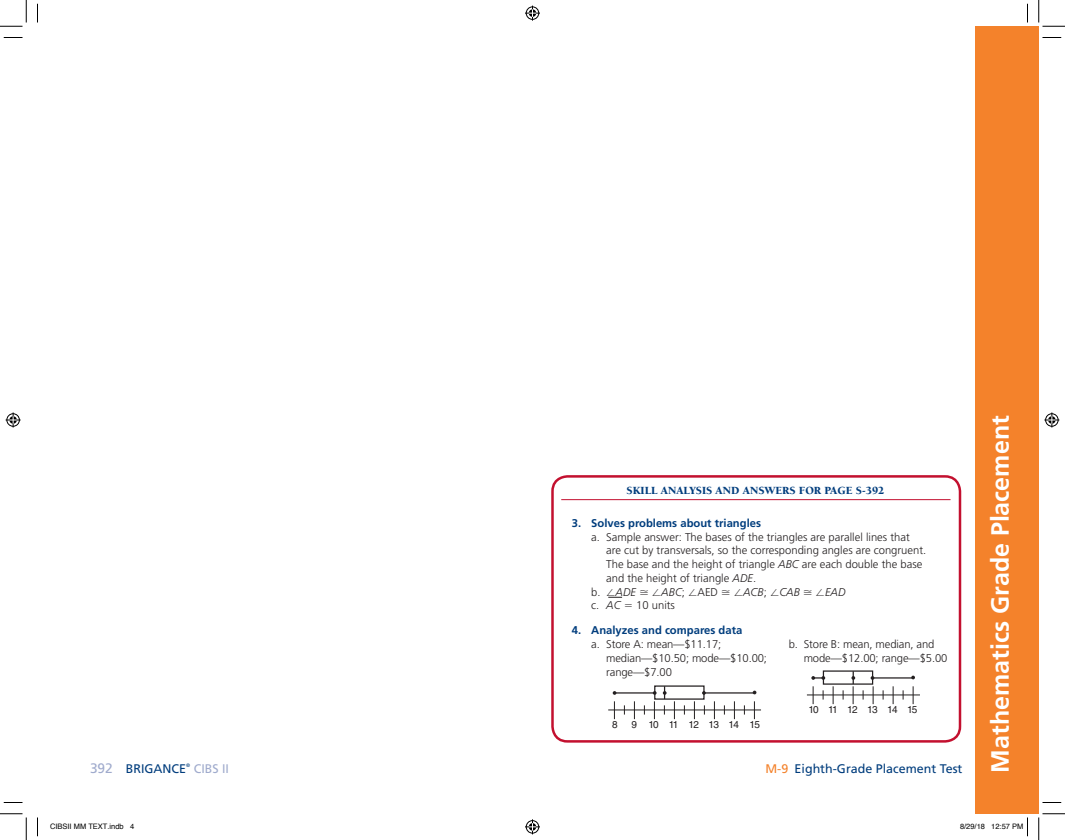
<style>
.page{position:relative;width:1065px;height:840px;background:#fff}
.page>*{position:absolute;margin:0;border:0;box-sizing:border-box;transform-origin:0 0}
.t1{font:700 25px "Frutiger LT Std";color:#fff}
.t2{font:12.5px "Frutiger LT Std";color:#013d7d}
.t3{font:12.5px "Frutiger LT Std";color:#a0abcd}
.t4{font:300 11.25px "Frutiger LT Std";color:#231f20}
.t5{font:700 11.25px "Frutiger LT Std";color:#013d7d}
.t6{font:900 11.25px "Berkeley Std";color:#013d7d}
.t7{font:italic 300 11.25px "Frutiger LT Std";color:#231f20}
.t8{font:10px "Helvetica LT Std";letter-spacing:-.07em;color:#231f20}
.t9{font:7.5px "Helvetica";color:#000}
.t10{font:5px "Frutiger LT Std";color:#013d7d}
.s1{font-style:italic}
.s2{font-style:normal}
.s3{font-size:13.75px;color:#a0abcd}
.s4{color:#f4822b}
</style>
<div class="page">
<div style="left:975px;top:26px;width:64px;height:788px;background:#f4822b"></div>
<hr style="left:561px;top:499px;width:390px;height:1px;background:#c3102f">
<div style="left:551px;top:475px;width:410px;height:268px;border:2px solid #c3102f;border-radius:15px"></div>
<hr style="left:608px;top:710px;width:153px;height:1px;background:#231f20">
<svg style="left:614px;top:701px;width:1px;height:18px"></svg>
<svg style="left:634px;top:701px;width:1px;height:18px"></svg>
<svg style="left:654px;top:701px;width:1px;height:18px"></svg>
<svg style="left:674px;top:701px;width:1px;height:18px"></svg>
<svg style="left:694px;top:701px;width:1px;height:18px"></svg>
<svg style="left:714px;top:701px;width:1px;height:18px"></svg>
<svg style="left:734px;top:701px;width:1px;height:18px"></svg>
<svg style="left:754px;top:701px;width:1px;height:18px"></svg>
<hr style="left:615px;top:692px;width:40px;height:2px;background:#231f20">
<hr style="left:704px;top:692px;width:51px;height:2px;background:#231f20">
<svg style="left:702px;top:691px;width:4px;height:4px"></svg>
<svg style="left:663px;top:686px;width:4px;height:13px"></svg>
<hr style="left:807px;top:695px;width:113px;height:1px;background:#231f20">
<svg style="left:813px;top:686px;width:1px;height:18px"></svg>
<svg style="left:833px;top:686px;width:1px;height:18px"></svg>
<svg style="left:873px;top:686px;width:1px;height:18px"></svg>
<svg style="left:893px;top:686px;width:1px;height:18px"></svg>
<svg style="left:913px;top:686px;width:1px;height:18px"></svg>
<hr style="left:873px;top:677px;width:40px;height:2px;background:#231f20">
<svg style="left:851px;top:671px;width:4px;height:33px"></svg>
<svg style="left:811px;top:676px;width:14px;height:4px"></svg>
<svg style="left:4px;top:37px;width:18px;height:1px"></svg>
<svg style="left:1042px;top:37px;width:19px;height:1px"></svg>
<svg style="left:4px;top:802px;width:18px;height:1px"></svg>
<svg style="left:1042px;top:802px;width:19px;height:1px"></svg>
<svg style="left:37px;top:4px;width:1px;height:18px"></svg>
<svg style="left:37px;top:818px;width:1px;height:18px"></svg>
<svg style="left:1027px;top:4px;width:1px;height:18px"></svg>
<svg style="left:0;top:0;width:27px;height:27px"></svg>
<svg style="left:0;top:814px;width:27px;height:26px"></svg>
<svg style="left:1039px;top:0;width:26px;height:27px"></svg>
<svg style="left:1039px;top:814px;width:26px;height:26px"></svg>
<svg style="left:525px;top:6px;width:15px;height:15px"></svg>
<svg style="left:525px;top:819px;width:15px;height:15px"></svg>
<svg style="left:6px;top:412px;width:15px;height:16px"></svg>
<svg style="left:1044px;top:412px;width:15px;height:16px"></svg>
<svg style="left:1027px;top:818px;width:1px;height:18px"></svg>
<svg style="left:608px;top:596px;width:14px;height:2px"></svg>
<p class="t6" style="left:627px;top:485px;width:259px">SKILL ANALYSIS AND ANSWERS FOR PAGE S-392</p>
<p class="t5" style="left:572px;top:516px;width:191px">3. Solves problems about triangles</p>
<p class="t4" style="left:591px;top:530px;width:320px">a. Sample answer: The bases of the triangles are parallel lines that</p>
<p class="t4" style="left:606px;top:544px;width:322px">are cut by transversals, so the corresponding angles are congruent.</p>
<p class="t4" style="left:606px;top:558px;width:318px">The base and the height of triangle <span class="s1">ABC</span> are each double the base</p>
<p class="t4" style="left:606px;top:572px;width:152px">and the height of triangle <span class="s1">ADE</span>.</p>
<p class="t7" style="left:591px;top:585px;width:47px"><span class="s2">b.</span> ADE</p>
<p class="t4" style="left:661px;top:585px;width:58px"><span class="s1">ABC</span>; AED</p>
<p class="t7" style="left:743px;top:585px;width:58px">ACB<span class="s2">;</span> CAB</p>
<p class="t7" style="left:825px;top:585px;width:22px">EAD</p>
<p class="t4" style="left:591px;top:599px;width:31px">c. <span class="s1">AC</span></p>
<p class="t4" style="left:636px;top:599px;width:40px">10 units</p>
<p class="t5" style="left:572px;top:624px;width:172px">4. Analyzes and compares data</p>
<p class="t4" style="left:591px;top:638px;width:132px">a. Store A: mean—$11.17;</p>
<p class="t4" style="left:789px;top:638px;width:147px">b. Store B: mean, median, and</p>
<p class="t4" style="left:606px;top:652px;width:162px">median—$10.50; mode—$10.00;</p>
<p class="t4" style="left:804px;top:652px;width:145px">mode—$12.00; range—$5.00</p>
<p class="t4" style="left:606px;top:665px;width:67px">range—$7.00</p>
<p class="t8" style="left:612px;top:719px;width:7px">8</p>
<p class="t8" style="left:632px;top:719px;width:130px">9 10 11 12 13 14 15</p>
<p class="t8" style="left:808px;top:704px;width:110px">10 11 12 13 14 15</p>
<p class="t2" style="left:90px;top:761px;width:98px"><span class="s3">392</span> BRIGANCE</p>
<p class="t10" style="left:186px;top:763px;width:5px">®</p>
<p class="t3" style="left:194px;top:761px;width:37px">CIBS II</p>
<p class="t2" style="left:765px;top:761px;width:199px"><span class="s4">M-9</span> Eighth-Grade Placement Test</p>
<h1 class="t1" style="left:985px;top:772px;width:359px;rotate:-90deg">Mathematics Grade Placement</h1>
<p class="t9" style="left:50px;top:820px;width:86px">CIBSII MM TEXT.indb 4</p>
<p class="t9" style="left:960px;top:820px;width:65px">8/29/18 12:57 PM</p>
</div>
